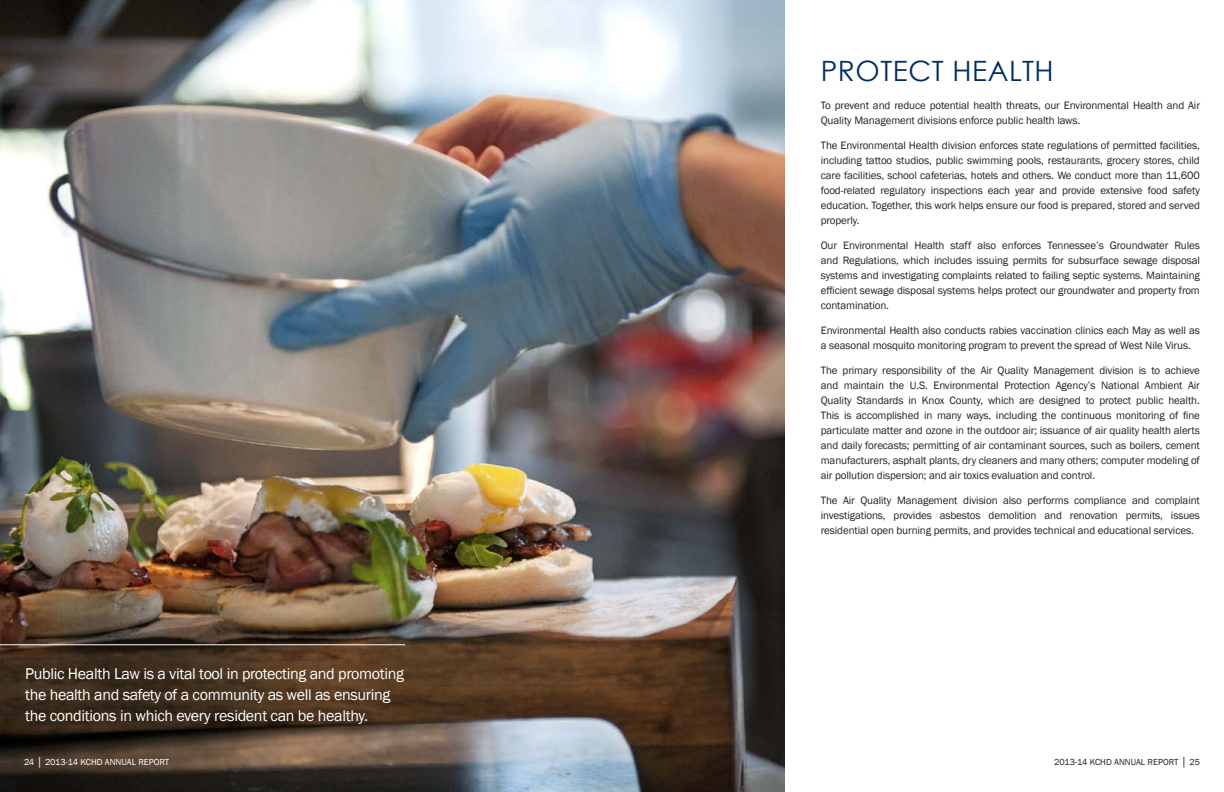
<style>
.page{position:relative;width:1224px;height:792px;background:#fff}
.page>*{position:absolute;margin:0;border:0;box-sizing:border-box;transform-origin:0 0}
.t1{font:28px "Century Gothic";letter-spacing:.02em;color:#002b5c}
.t2{font:16px/21px "Franklin Gothic";letter-spacing:-.02em;color:#fff}
.t3{font:11px/15px "Franklin Gothic";letter-spacing:-.01em;color:#231f20;text-align:justify}
.t4{font:9px "Franklin Gothic";color:#231f20}
.t5{font:9px "Franklin Gothic";color:#fff}
</style>
<div class="page">
<img style="left:0;top:0;width:785px;height:792px">
<hr style="left:0;top:644px;width:405px;height:1px;background:#fff">
<h2 class="t2" style="left:25px;top:663px;width:380px">Public Health Law is a vital tool in protecting and promoting the health and safety of a community as well as ensuring the conditions in which every resident can be healthy.</h2>
<p class="t5" style="left:24px;top:756px;width:147px">24 │ 2013-14 KCHD ANNUAL REPORT</p>
<h1 class="t1" style="left:821px;top:51px;width:229px">PROTECT HEALTH</h1>
<p class="t3" style="left:821px;top:98px;width:381px">To prevent and reduce potential health threats, our Environmental H ealth and Air<br>Quality Management divisions enforce public health laws.</p>
<p class="t3" style="left:821px;top:138px;width:381px">The Environmental H ealth division enforces state regulations of permitted facilities, including tattoo studios, public swimming pools, restaurants, grocery stores, child care facilities, school cafeterias, hotels and others. We conduct more than 11,600 food-related regulatory inspections each year and provide extensive food safety education. Together, this work helps ensure our food is prepared, stored and served properly.</p>
<p class="t3" style="left:821px;top:238px;width:381px">Our Environmental H ealth staff also enforces Tennessee’s Groundwater Rules and Regulations, which includes issuing permits for subsurface sewage disposal systems and investigating complaints related to failing septic systems. Maintaining efficient sewage disposal systems helps protect our groundwater and property from contamination.</p>
<p class="t3" style="left:821px;top:323px;width:381px">Environmental Health also conducts rabies vaccination clinics each May as well as a seasonal mosquito monitoring program to prevent the spread of West N ile Virus.</p>
<p class="t3" style="left:821px;top:363px;width:381px">The primary responsibility of the Air Quality Management division is to achieve and maintain the U.S. Environmental Protection Agency’s National Ambient Air Quality Standards in Knox County, which are designed to protect public health.<br>This is accomplished in many ways, including the continuous monitoring of fine particulate matter and ozone in the outdoor air; issuance of air quality health alerts and daily forecasts; permitting of air contaminant sources, such as boilers, cement manufacturers, asphalt plants, dry cleaners and many others; computer modeling of air pollution dispersion; and air toxics evaluation and control.</p>
<p class="t3" style="left:821px;top:493px;width:381px">The Air Quality Management division also performs compliance and complaint investigations, provides asbestos demolition and renovation permits, issues residential open burning permits, and provides technical and educational services.</p>
<p class="t4" style="left:1054px;top:756px;width:147px">2013-14 KCHD ANNUAL REPORT │ 25</p>
</div>
